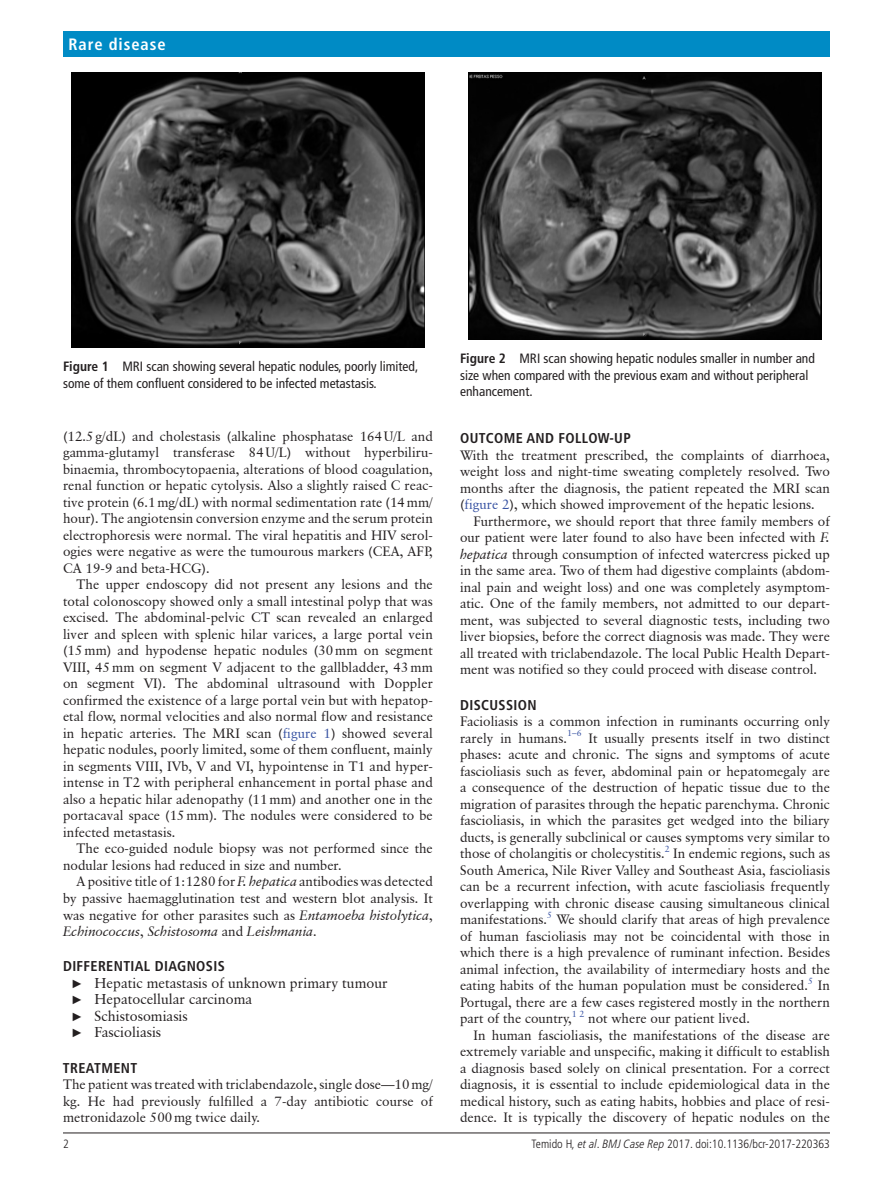
<style>
.page{position:relative;width:893px;height:1191px;background:#fff}
.page>*{position:absolute;margin:0;border:0;box-sizing:border-box;transform-origin:0 0}
.t1{font:700 condensed 16.5px "Frutiger LT Pro";letter-spacing:.055em;color:#fff}
.t2{font:14.25px/16.5px "Classical Garamond BT";color:#231f20}
.t3{font:700 condensed 14.25px "Frutiger LT Pro";letter-spacing:.025em;color:#231f20}
.t4{font:13.5px/16.5px "Classical Garamond BT";color:#231f20;text-align:justify}
.t5{font:condensed 13.5px/16.5px "Frutiger LT Pro";color:#231f20}
.t6{font:300 condensed 12px "Frutiger LT Pro";color:#231f20}
.s1{font-weight:700}
.s2{color:#3853a3}
.s3{font-style:italic}
.s4{font-family:"Arial";font-size:12px}
</style>
<div class="page">
<hr style="left:63px;top:1132px;width:767px;height:1px;background:#231f20">
<div style="left:63px;top:31px;width:767px;height:25px;background:#008bc5"></div>
<img style="left:72px;top:72px;width:352px;height:275px">
<img style="left:469px;top:72px;width:352px;height:267px">
<p class="t1" style="left:69px;top:34px;width:99px">RARE DISEASE</p>
<p class="t5" style="left:63px;top:358px;width:357px"><span class="s1">FIGURE 1</span> MRI scan showing several hepatic nodules, poorly limited, some of them confluent considered to be infected metastasis.</p>
<p class="t5" style="left:460px;top:350px;width:356px"><span class="s1">FIGURE 2</span> MRI scan showing hepatic nodules smaller in number and size when compared with the previous exam and without peripheral enhancement.</p>
<p class="t4" style="left:63px;top:428px;width:371px">(12.5g/dL) and cholestasis (alkaline phosphatase 164U/L and gamma-glutamyl transferase 84U/L) without hyperbiliru&shy;binaemia, thrombocytopaenia, alterations of blood coagulation, renal function or hepatic cytolysis. Also a slightly raised C reac&shy;tive protein (6.1mg/dL) with normal sedimentation rate (14mm/ hour). The angiotensin conversion enzyme and the serum protein electrophoresis were normal. The viral hepatitis and HIV serol&shy;ogies were negative as were the tumourous markers (CEA, AFP, CA 19-9 and beta-HCG).</p>
<p class="t4" style="left:63px;top:576px;width:371px;text-indent:14px">The upper endoscopy did not present any lesions and the total colonoscopy showed only a small intestinal polyp that was excised. The abdominal-pelvic CT scan revealed an enlarged liver and spleen with splenic hilar varices, a large portal vein (15mm) and hypodense hepatic nodules (30mm on segment VIII, 45mm on segment V adjacent to the gallbladder, 43mm on segment VI). The abdominal ultrasound with Doppler confirmed the existence of a large portal vein but with hepatop&shy;etal flow, normal velocities and also normal flow and resistance in hepatic arteries. The MRI scan (<span class="s2">figure 1</span>) showed several hepatic nodules, poorly limited, some of them confluent, mainly in segments VIII, IVb, V and VI, hypointense in T1 and hyper&shy;intense in T2 with peripheral enhancement in portal phase and also a hepatic hilar adenopathy (11mm) and another one in the portacaval space (15mm). The nodules were considered to be infected metastasis.</p>
<p class="t4" style="left:63px;top:840px;width:371px;text-indent:14px">The eco-guided nodule biopsy was not performed since the nodular lesions had reduced in size and number.</p>
<p class="t4" style="left:63px;top:873px;width:371px;text-indent:14px">A positive title of 1:1280 for <span class="s3">F. hepatica</span> antibodies was detected by passive haemagglutination test and western blot analysis. It was negative for other parasites such as <span class="s3">Entamoeba histolytica</span>, <span class="s3">Echinococcus</span>, <span class="s3">Schistosoma</span> and <span class="s3">Leishmania</span>.</p>
<p class="t3" style="left:63px;top:958px;width:162px">DIFFERENTIAL DIAGNOSIS</p>
<p class="t2" style="left:71px;top:974px;width:318px"><span class="s4">►</span> Hepatic metastasis of unknown primary tumour <span class="s4">►</span> Hepatocellular carcinoma<br><span class="s4">►</span> Schistosomiasis<br><span class="s4">►</span> Fascioliasis</p>
<p class="t3" style="left:63px;top:1059px;width:76px">TREATMENT</p>
<p class="t4" style="left:63px;top:1076px;width:371px">The patient was treated with triclabendazole, single dose—10mg/ kg. He had previously fulfilled a 7-day antibiotic course of metronidazole 500mg twice daily.</p>
<p class="t3" style="left:460px;top:430px;width:172px">OUTCOME AND FOLLOW-UP</p>
<p class="t4" style="left:460px;top:446px;width:371px">With the treatment prescribed, the complaints of diarrhoea, weight loss and night-time sweating completely resolved. Two months after the diagnosis, the patient repeated the MRI scan (<span class="s2">figure 2</span>), which showed improvement of the hepatic lesions.</p>
<p class="t4" style="left:460px;top:512px;width:371px;text-indent:14px">Furthermore, we should report that three family members of our patient were later found to also have been infected with <span class="s3">F. hepatica</span> through consumption of infected watercress picked up in the same area. Two of them had digestive complaints (abdom&shy;inal pain and weight loss) and one was completely asymptom&shy;atic. One of the family members, not admitted to our depart&shy;ment, was subjected to several diagnostic tests, including two liver biopsies, before the correct diagnosis was made. They were all treated with triclabendazole. The local Public Health Depart&shy;ment was notified so they could proceed with disease control.</p>
<p class="t3" style="left:460px;top:696px;width:78px">DISCUSSION</p>
<p class="t4" style="left:460px;top:713px;width:371px">Facioliasis is a common infection in ruminants occurring only rarely in humans.<sup>1–6</sup></p>
<p class="t4" style="left:460px;top:729px;width:371px;text-indent:128px">It usually presents itself in two distinct phases: acute and chronic. The signs and symptoms of acute fascioliasis such as fever, abdominal pain or hepatomegaly are a consequence of the destruction of hepatic tissue due to the migration of parasites through the hepatic parenchyma. Chronic fascioliasis, in which the parasites get wedged into the biliary ducts, is generally subclinical or causes symptoms very similar to those of cholangitis or cholecystitis.<sup>2</sup> In endemic regions, such as South America, Nile River Valley and Southeast Asia, fascioliasis can be a recurrent infection, with acute fascioliasis frequently overlapping with chronic disease causing simultaneous clinical manifestations.<sup>5</sup> We should clarify that areas of high prevalence of human fascioliasis may not be coincidental with those in which there is a high prevalence of ruminant infection. Besides animal infection, the availability of intermediary hosts and the eating habits of the human population must be considered.<sup>5</sup> In Portugal, there are a few cases registered mostly in the northern part of the country,<sup>1</sup> <sup>2</sup> not where our patient lived.</p>
<p class="t4" style="left:460px;top:1026px;width:371px;text-indent:14px">In human fascioliasis, the manifestations of the disease are extremely variable and unspecific, making it difficult to establish a diagnosis based solely on clinical presentation. For a correct diagnosis, it is essential to include epidemiological data in the medical history, such as eating habits, hobbies and place of resi&shy;dence. It is typically the discovery of hepatic nodules on the</p>
<p class="t6" style="left:63px;top:1136px;width:7px">2</p>
<p class="t6" style="left:531px;top:1136px;width:300px">Temido H<span class="s3">, et al</span>. <span class="s3">BMJ Case Rep</span> 2017. doi:10.1136/bcr-2017-220363</p>
</div>
